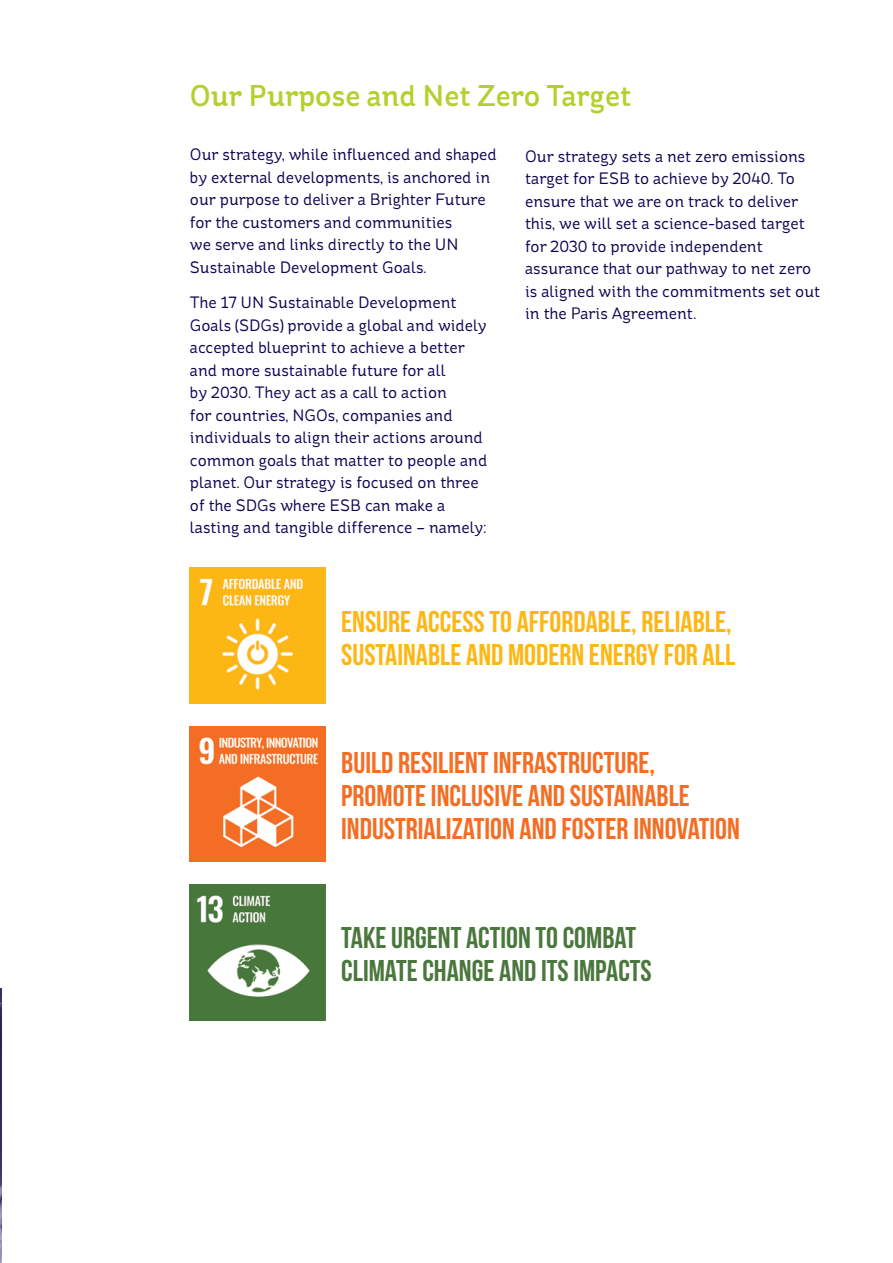
<style>
.page{position:relative;width:893px;height:1263px;background:#fff}
.page>*{position:absolute;margin:0;border:0;box-sizing:border-box;transform-origin:0 0}
.t1{font:30px/33px "Bebas Neue";color:#f36e24}
.t2{font:30px/33px "Bebas Neue";color:#fdb715}
.t3{font:30px/33px "Bebas Neue";color:#49773c}
.t4{font:500 30px "St Ryde";color:#b6cf2f}
.t5{font:16.5px/22.5px "St Ryde";color:#110252}
</style>
<div class="page">
<img style="left:0;top:988px;width:2px;height:275px">
<img style="left:190px;top:568px;width:136px;height:135px">
<img style="left:190px;top:726px;width:136px;height:136px">
<img style="left:190px;top:884px;width:136px;height:136px">
<h2 class="t4" style="left:190px;top:78px;width:443px">Our Purpose and Net Zero Target</h2>
<p class="t5" style="left:190px;top:144px;width:308px">Our strategy, while influenced and shaped by external developments, is anchored in our purpose to deliver a Brighter Future for the customers and communities<br>we serve and links directly to the UN Sustainable Development Goals.</p>
<p class="t5" style="left:190px;top:291px;width:299px">The 17 UN Sustainable Development Goals (SDGs) provide a global and widely accepted blueprint to achieve a better and more sustainable future for all<br>by 2030. They act as a call to action<br>for countries, NGOs, companies and individuals to align their actions around common goals that matter to people and planet. Our strategy is focused on three of the SDGs where ESB can make a lasting and tangible difference – namely:</p>
<p class="t5" style="left:525px;top:145px;width:296px">Our strategy sets a net zero emissions target for ESB to achieve by 2040. To ensure that we are on track to deliver this, we will set a science-based target for 2030 to provide independent assurance that our pathway to net zero is aligned with the commitments set out in the Paris Agreement.</p>
<p class="t2" style="left:341px;top:604px;width:395px">ENSURE ACCESS TO AFFORDABLE, RELIABLE,<br>SUSTAINABLE AND MODERN ENERGY FOR ALL</p>
<p class="t1" style="left:341px;top:746px;width:400px">BUILD RESILIENT INFRASTRUCTURE,<br>PROMOTE INCLUSIVE AND SUSTAINABLE<br>INDUSTRIALIZATION AND FOSTER INNOVATION</p>
<p class="t3" style="left:341px;top:920px;width:312px">TAKE URGENT ACTION TO COMBAT<br>CLIMATE CHANGE AND ITS IMPACTS</p>
</div>
